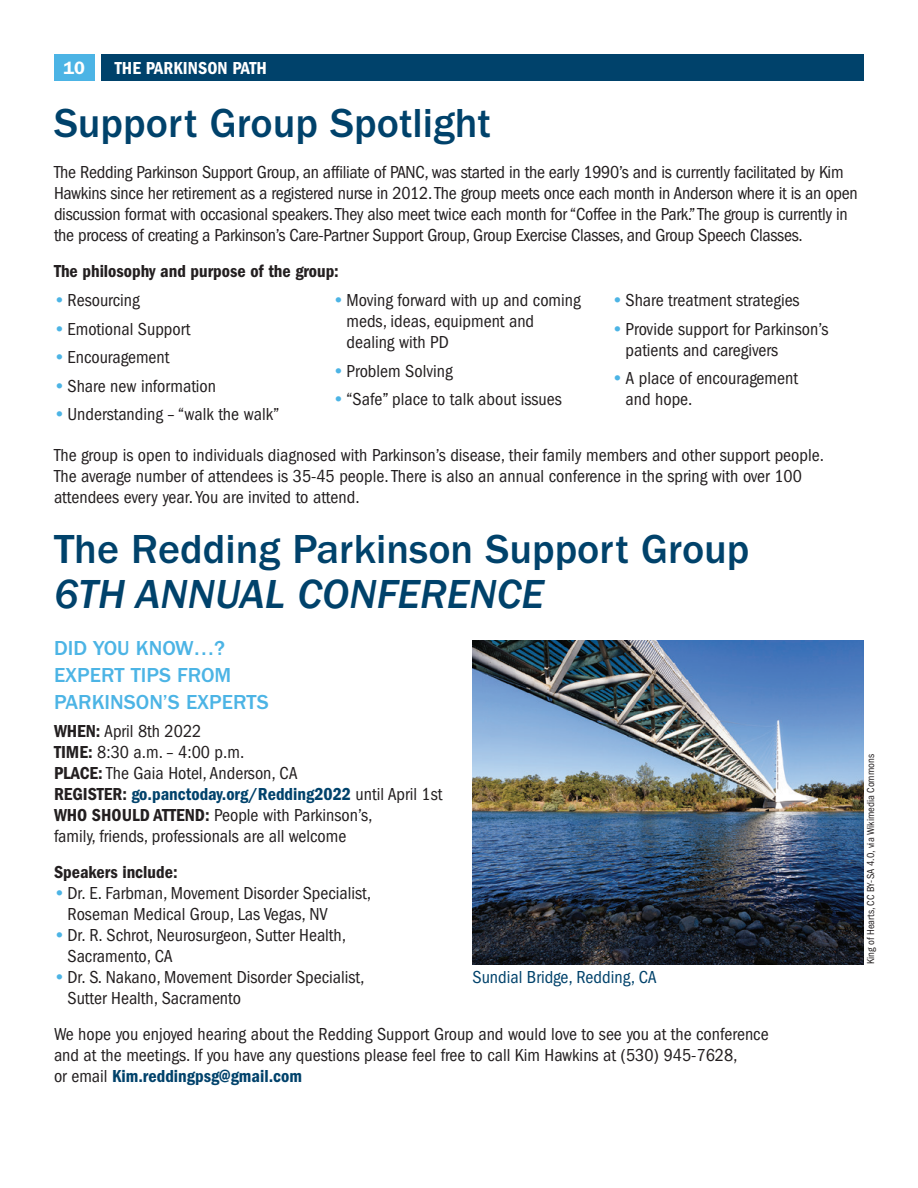
<style>
.page{position:relative;width:918px;height:1188px;background:#fff}
.page>*{position:absolute;margin:0;border:0;box-sizing:border-box;transform-origin:0 0}
.t1{font:500 42px "ITC Franklin Gothic Std";color:#00426b}
.t2{font:42px "ITC Franklin Gothic Std Med It";color:#00426b}
.t3{font:500 21px/27px "ITC Franklin Gothic Std";color:#4cb4e5}
.t4{font:condensed 18px/21px "ITC Franklin Gothic Std";color:#231f20}
.t5{font:18px "ITC Franklin Gothic Std Dm Cd";color:#00426b}
.t6{font:18px "ITC Franklin Gothic Std Dm Cd";color:#231f20}
.t7{font:condensed 18px "ITC Franklin Gothic Std";color:#00426b}
.t8{font:18px "ITC Franklin Gothic Std Dm Cd";letter-spacing:.005em;color:#fff}
.t9{font:600 18px "ITC Franklin Gothic Std";color:#fff}
.t10{font:condensed 10.5px "ITC Franklin Gothic Std";color:#231f20}
.s1{font-weight:600;font-stretch:normal;color:#4cb4e5}
.s2{font-family:"ITC Franklin Gothic Std Dm Cd";font-stretch:normal}
.s3{color:#231f20}
.s4{font-family:"ITC Franklin Gothic Std";font-stretch:condensed;color:#231f20}
</style>
<div class="page">
<div style="left:54px;top:54px;width:40px;height:27px;background:#4cb4e5"></div>
<div style="left:101px;top:54px;width:763px;height:27px;background:#00426b"></div>
<img style="left:472px;top:640px;width:392px;height:324px">
<p class="t9" style="left:63px;top:57px;width:23px">10</p>
<p class="t8" style="left:115px;top:57px;width:154px">THE PARKINSON PATH</p>
<h1 class="t1" style="left:54px;top:99px;width:439px">Support Group Spotlight</h1>
<p class="t4" style="left:54px;top:162px;width:805px">The Redding Parkinson Support Group, an affiliate of PANC, was started in the early 1990’s and is currently facilitated by Kim Hawkins since her retirement as a registered nurse in 2012. The group meets once each month in Anderson where it is an open discussion format with occasional speakers. They also meet twice each month for “Coffee in the Park.” The group is currently in the process of creating a Parkinson’s Care-Partner Support Group, Group Exercise Classes, and Group Speech Classes.</p>
<p class="t6" style="left:54px;top:261px;width:286px">The philosophy and purpose of the group:</p>
<p class="t4" style="left:54px;top:290px;width:87px"><span class="s1">•</span>Resourcing</p>
<p class="t4" style="left:54px;top:318px;width:138px"><span class="s1">•</span>Emotional Support</p>
<p class="t4" style="left:54px;top:347px;width:117px"><span class="s1">•</span>Encouragement</p>
<p class="t4" style="left:54px;top:375px;width:164px"><span class="s1">•</span>Share new information</p>
<p class="t4" style="left:54px;top:404px;width:227px"><span class="s1">•</span>Understanding – “walk the walk”</p>
<p class="t4" style="left:346px;top:290px;width:236px;text-indent:-14px"><span class="s1">•</span>Moving forward with up and coming meds, ideas, equipment and dealing with PD</p>
<p class="t4" style="left:333px;top:360px;width:121px"><span class="s1">•</span>Problem Solving</p>
<p class="t4" style="left:333px;top:389px;width:230px"><span class="s1">•</span>“Safe” place to talk about issues</p>
<p class="t4" style="left:612px;top:290px;width:189px"><span class="s1">•</span>Share treatment strategies</p>
<p class="t4" style="left:626px;top:318px;width:204px;text-indent:-14px"><span class="s1">•</span>Provide support for Parkinson’s patients and caregivers</p>
<p class="t4" style="left:626px;top:368px;width:174px;text-indent:-14px"><span class="s1">•</span>A place of encouragement and hope.</p>
<p class="t4" style="left:54px;top:444px;width:772px">The group is open to individuals diagnosed with Parkinson’s disease, their family members and other support people.<br>The average number of attendees is 35-45 people. There is also an annual conference in the spring with over 100 attendees every year. You are invited to attend.</p>
<h1 class="t1" style="left:54px;top:525px;width:697px">The Redding Parkinson Support Group</h1>
<h1 class="t2" style="left:54px;top:570px;width:492px">6TH ANNUAL CONFERENCE</h1>
<p class="t3" style="left:54px;top:635px;width:216px">DID YOU KNOW…?<br>EXPERT TIPS FROM<br>PARKINSON’S EXPERTS</p>
<p class="t4" style="left:54px;top:720px;width:245px"><span class="s2">WHEN:</span> April 8th 2022<br><span class="s2">TIME:</span> 8:30 a.m. – 4:00 p.m.<br><span class="s2">PLACE:</span> The Gaia Hotel, Anderson, CA</p>
<p class="t5" style="left:54px;top:783px;width:390px"><span class="s3">REGISTER:</span> go.panctoday.org/Redding2022 <span class="s4">until April 1st</span></p>
<p class="t4" style="left:54px;top:804px;width:320px"><span class="s2">WHO SHOULD ATTEND:</span> People with Parkinson’s, family, friends, professionals are all welcome</p>
<p class="t6" style="left:54px;top:861px;width:125px">Speakers include:</p>
<p class="t4" style="left:68px;top:882px;width:305px;text-indent:-14px"><span class="s1">•</span>Dr. E. Farbman, Movement Disorder Specialist,<br>Roseman Medical Group, Las Vegas, NV</p>
<p class="t4" style="left:68px;top:924px;width:280px;text-indent:-14px"><span class="s1">•</span>Dr. R. Schrot, Neurosurgeon, Sutter Health,<br>Sacramento, CA</p>
<p class="t4" style="left:68px;top:966px;width:298px;text-indent:-14px"><span class="s1">•</span>Dr. S. Nakano, Movement Disorder Specialist,<br>Sutter Health, Sacramento</p>
<p class="t4" style="left:54px;top:1023px;width:716px">We hope you enjoyed hearing about the Redding Support Group and would love to see you at the conference and at the meetings. If you have any questions please feel free to call Kim Hawkins at (530) 945-7628,</p>
<p class="t5" style="left:54px;top:1065px;width:250px"><span class="s4">or email</span> Kim.reddingpsg@gmail.com</p>
<p class="t7" style="left:472px;top:967px;width:186px">Sundial Bridge, Redding, CA</p>
<p class="t10" style="left:865px;top:964px;width:212px;rotate:-90deg">King of Hearts, CC BY-SA 4.0, via Wikimedia Commons</p>
</div>
